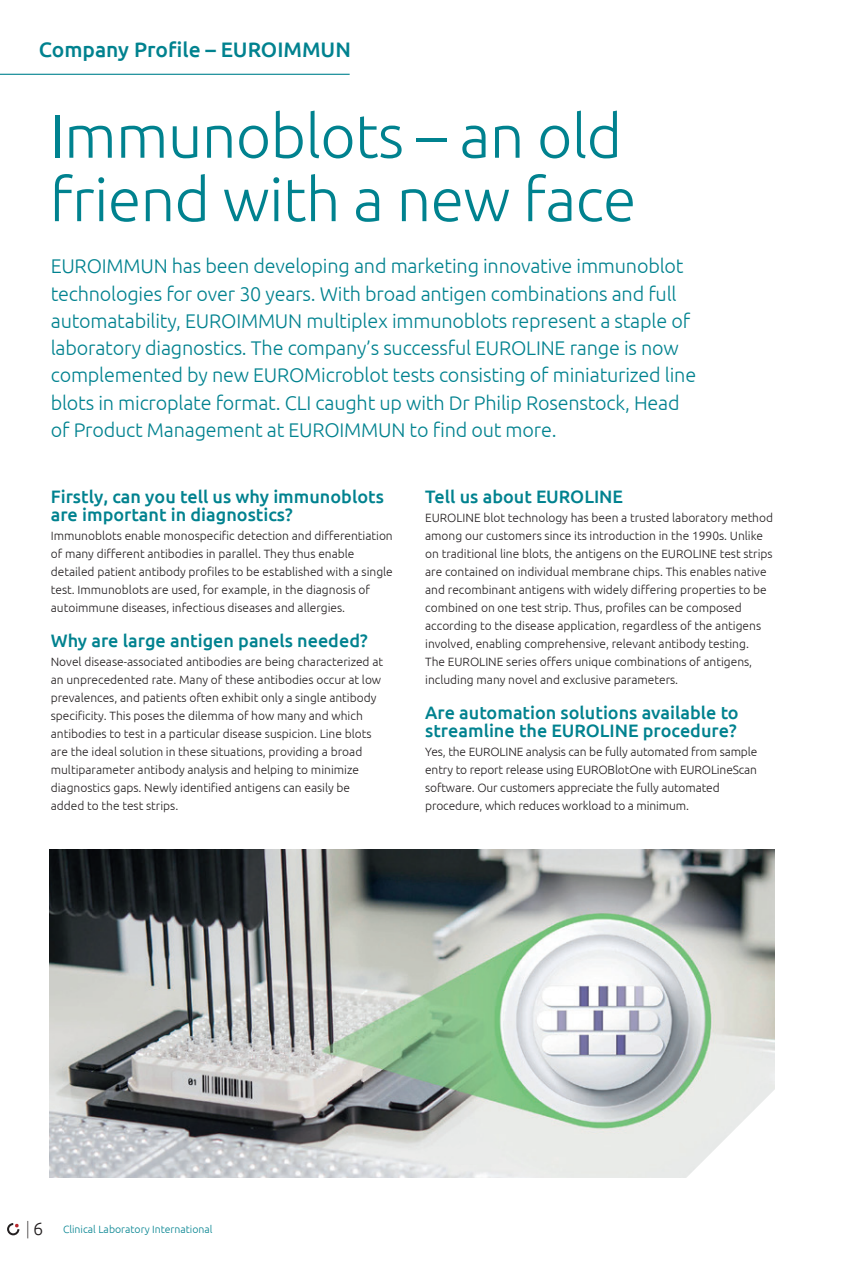
<style>
.page{position:relative;width:865px;height:1261px;background:#fff}
.page>*{position:absolute;margin:0;border:0;box-sizing:border-box;transform-origin:0 0}
.t1{font:300 60.75px/63.4px "Ubuntu";letter-spacing:-.01em;color:#00828f}
.t2{font:500 21px "Ubuntu";color:#00828f}
.t3{font:300 19.8px/27.2px "Ubuntu";letter-spacing:-.01em;color:#00828f}
.t4{font:500 18px/18px "Ubuntu";color:#00828f}
.t5{font:300 12px/18px "Ubuntu";color:#231f20}
.t6{font:300 10.5px "Ubuntu";color:#00828f}
.s1{font-size:18px;color:#231f20}
</style>
<div class="page">
<hr style="left:0;top:74px;width:349px;height:1px;background:#00828f">
<img style="left:50px;top:850px;width:724px;height:327px">
<svg style="left:655px;top:1066px;width:120px;height:112px"></svg>
<svg style="left:7px;top:1223px;width:12px;height:12px"></svg>
<h2 class="t2" style="left:39px;top:37px;width:314px">Company Profile – EUROIMMUN</h2>
<h1 class="t1" style="left:50px;top:103px;width:588px">Immunoblots – an old friend with a new face</h1>
<p class="t3" style="left:51px;top:252px;width:647px">EUROIMMUN has been developing and marketing innovative immunoblot technologies for over 30 years. With broad antigen combinations and full automatability, EUROIMMUN multiplex immunoblots represent a staple of laboratory diagnostics. The company’s successful EUROLINE range is now complemented by new EUROMicroblot tests consisting of miniaturized line blots in microplate format. CLI caught up with Dr Philip Rosenstock, Head of Product Management at EUROIMMUN to find out more.</p>
<h3 class="t4" style="left:51px;top:486px;width:334px">Firstly, can you tell us why immunoblots are important in diagnostics?</h3>
<p class="t5" style="left:51px;top:526px;width:343px">Immunoblots enable monospecific detection and differentiation of many different antibodies in parallel. They thus enable detailed patient antibody profiles to be established with a single test. Immunoblots are used, for example, in the diagnosis of autoimmune diseases, infectious diseases and allergies.</p>
<h3 class="t4" style="left:51px;top:630px;width:318px">Why are large antigen panels needed?</h3>
<p class="t5" style="left:51px;top:652px;width:334px">Novel disease-associated antibodies are being characterized at an unprecedented rate. Many of these antibodies occur at low prevalences, and patients often exhibit only a single antibody specificity. This poses the dilemma of how many and which antibodies to test in a particular disease suspicion. Line blots are the ideal solution in these situations, providing a broad multiparameter antibody analysis and helping to minimize diagnostics gaps. Newly identified antigens can easily be added to the test strips.</p>
<h3 class="t4" style="left:425px;top:486px;width:199px">Tell us about EUROLINE</h3>
<p class="t5" style="left:425px;top:508px;width:349px">EUROLINE blot technology has been a trusted laboratory method among our customers since its introduction in the 1990s. Unlike on traditional line blots, the antigens on the EUROLINE test strips are contained on individual membrane chips. This enables native and recombinant antigens with widely differing properties to be combined on one test strip. Thus, profiles can be composed according to the disease application, regardless of the antigens involved, enabling comprehensive, relevant antibody testing.<br>The EUROLINE series offers unique combinations of antigens, including many novel and exclusive parameters.</p>
<h3 class="t4" style="left:425px;top:702px;width:315px">Are automation solutions available to streamline the EUROLINE procedure?</h3>
<p class="t5" style="left:425px;top:742px;width:333px">Yes, the EUROLINE analysis can be fully automated from sample entry to report release using EUROBlotOne with EUROLineScan software. Our customers appreciate the fully automated procedure, which reduces workload to a minimum.</p>
<p class="t6" style="left:27px;top:1223px;width:187px"><span class="s1">| 6</span> Clinical Laboratory International</p>
</div>
